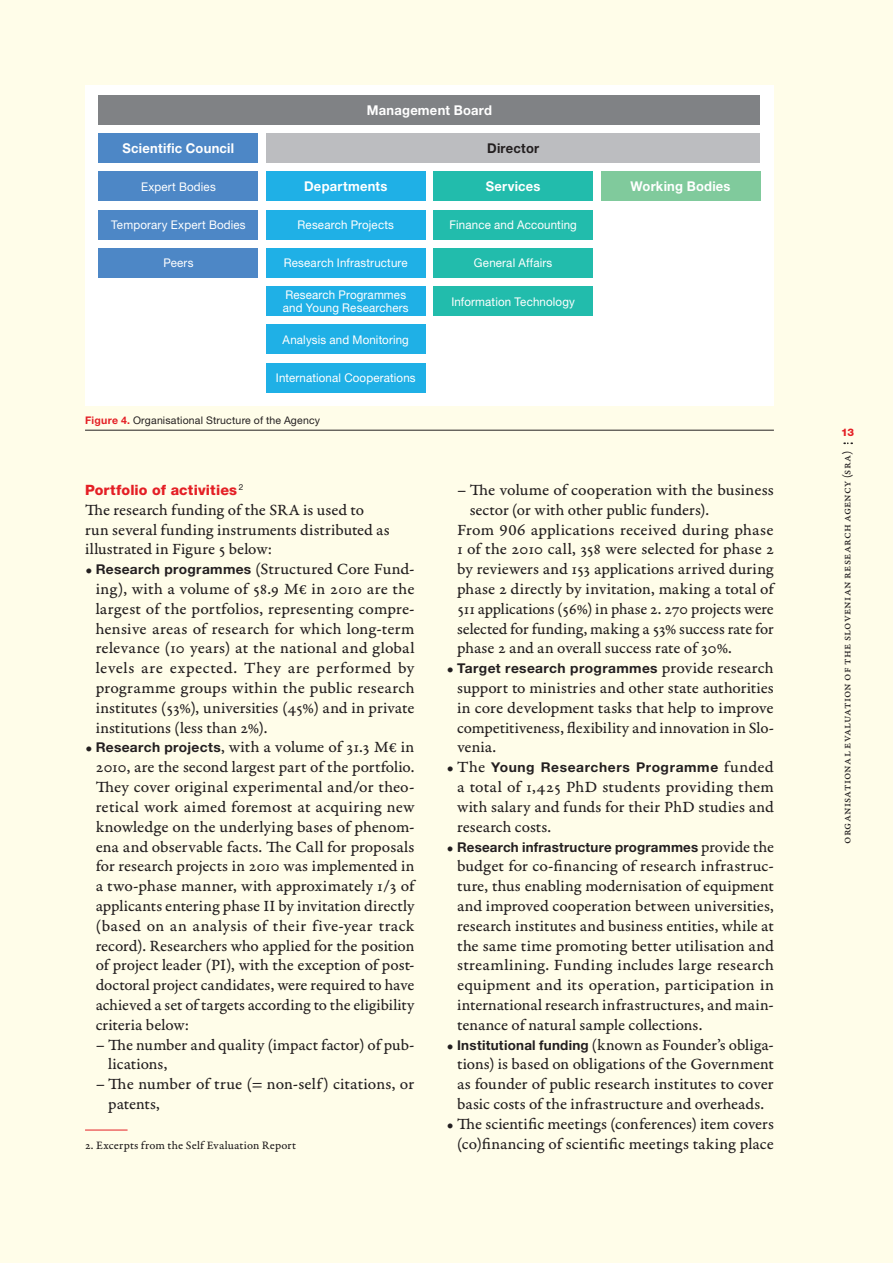
<style>
.page{position:relative;width:893px;height:1263px;background:#fffde9}
.page>*{position:absolute;margin:0;border:0;box-sizing:border-box;transform-origin:0 0}
.t1{font:16.5px/19.8px "Garamond Premr Pro Capt";letter-spacing:-.005em;color:#231f20;text-align:justify}
.t2{font:16.5px/19.8px "Garamond Premr Pro Capt";letter-spacing:.015em;color:#231f20}
.t3{font:800 14.25px "Helvetica Neue LT Std";letter-spacing:.01em;color:#e41f25}
.t4{font:700 13.5px "Helvetica Neue LT Std";letter-spacing:.025em;color:#231f20}
.t5{font:700 13.5px "Helvetica Neue LT Std";letter-spacing:.02em;color:#fff;scale:.96 1}
.t6{font:700 13.5px "Helvetica Neue LT Std";letter-spacing:.045em;color:#231f20}
.t7{font:700 13.5px "Helvetica Neue LT Std";letter-spacing:.025em;color:#231f20;scale:.96 1}
.t8{font:12px/12.8px "Helvetica Neue LT Std";letter-spacing:.015em;color:#fff;scale:.96 1}
.t9{font:12px "Garamond Premr Pro Capt";letter-spacing:.01em;color:#231f20}
.t10{font:10.5px "Helvetica Neue LT Std";letter-spacing:.015em;color:#231f20}
.t11{font:800 10.5px "Helvetica Neue LT Std";color:#e41f25}
.s1{font-weight:700;color:#e41f25}
.s2{font-family:"Helvetica Neue LT Std";font-weight:700;font-size:13.5px}
.s3{font-family:"Garamond Premr Pro Bd Capt"}
.s4{font-family:"Garamond Premr Pro Bd Capt";font-weight:400;font-size:16.5px}
.s5{font-family:"Garamond Premr Pro Capt";font-weight:400;font-size:16.5px}
</style>
<div class="page">
<svg style="left:844px;top:442px;width:8px;height:2px"></svg>
<div style="left:85px;top:85px;width:689px;height:320px;background:#fff"></div>
<hr style="left:85px;top:1130px;width:43px;height:1px;background:#e41f25">
<hr style="left:85px;top:430px;width:689px;height:1px;background:#231f20">
<div style="left:99px;top:95px;width:661px;height:30px;background:#808285"></div>
<div style="left:99px;top:133px;width:159px;height:30px;background:#4d87c6"></div>
<div style="left:266px;top:133px;width:494px;height:30px;background:#bcbdc0"></div>
<div style="left:266px;top:171px;width:159px;height:30px;background:#1fb0e6"></div>
<div style="left:266px;top:210px;width:159px;height:30px;background:#1fb0e6"></div>
<div style="left:266px;top:248px;width:159px;height:30px;background:#1fb0e6"></div>
<div style="left:266px;top:286px;width:159px;height:30px;background:#1fb0e6"></div>
<div style="left:266px;top:325px;width:159px;height:29px;background:#1fb0e6"></div>
<div style="left:266px;top:363px;width:159px;height:30px;background:#1fb0e6"></div>
<div style="left:434px;top:171px;width:159px;height:30px;background:#22bcac"></div>
<div style="left:434px;top:210px;width:159px;height:30px;background:#22bcac"></div>
<div style="left:434px;top:248px;width:159px;height:30px;background:#22bcac"></div>
<div style="left:434px;top:286px;width:159px;height:30px;background:#22bcac"></div>
<div style="left:601px;top:171px;width:159px;height:30px;background:#80ca9c"></div>
<div style="left:99px;top:171px;width:159px;height:30px;background:#4d87c6"></div>
<div style="left:99px;top:210px;width:159px;height:30px;background:#4d87c6"></div>
<div style="left:99px;top:248px;width:159px;height:30px;background:#4d87c6"></div>
<p class="t5" style="left:367px;top:101px;width:132px">Management Board</p>
<p class="t5" style="left:123px;top:140px;width:118px">Scientific Council</p>
<p class="t7" style="left:487px;top:140px;width:56px">Director</p>
<p class="t5" style="left:304px;top:178px;width:88px">Departments</p>
<p class="t8" style="left:298px;top:218px;width:102px">Research Projects</p>
<p class="t8" style="left:284px;top:256px;width:131px">Research Infrastructure</p>
<p class="t8" style="left:283px;top:288px;width:132px">Research Programmes and Young Researchers</p>
<p class="t8" style="left:283px;top:333px;width:133px">Analysis and Monitoring</p>
<p class="t8" style="left:276px;top:371px;width:147px">International Cooperations</p>
<p class="t5" style="left:486px;top:178px;width:59px">Services</p>
<p class="t8" style="left:449px;top:218px;width:134px">Finance and Accounting</p>
<p class="t8" style="left:474px;top:256px;width:83px">General Affairs</p>
<p class="t8" style="left:451px;top:295px;width:130px">Information Technology</p>
<p class="t8" style="left:141px;top:180px;width:79px">Expert Bodies</p>
<p class="t5" style="left:630px;top:178px;width:106px">Working Bodies</p>
<p class="t8" style="left:111px;top:218px;width:142px">Temporary Expert Bodies</p>
<p class="t8" style="left:163px;top:256px;width:33px">Peers</p>
<p class="t10" style="left:85px;top:414px;width:237px"><span class="s1">Figure 4.</span> Organisational Structure of the Agency</p>
<p class="t3" style="left:85px;top:481px;width:160px">Portfolio of activities <sup>2</sup></p>
<p class="t2" style="left:85px;top:500px;width:306px">The research funding of the SRA is used to run several funding instruments distributed as illustrated in Figure 5 below:</p>
<p class="t1" style="left:96px;top:560px;width:321px;text-indent:-11px">• <span class="s2">Research programmes</span> (Structured Core Fund&shy;ing), with a volume of 58.9 M€ in 2010 are the largest of the portfolios, representing compre&shy;hensive areas of research for which long-term relevance (10 years) at the national and global levels are expected. They are performed by programme groups within the public research institutes (53%), universities (45%) and in private institutions (less than 2%).</p>
<p class="t1" style="left:96px;top:738px;width:322px;text-indent:-11px"><span class="s3">•</span> <span class="s2">Research projects</span>, with a volume of 31.3 M€ in 2010, are the second largest part of the portfolio.<br>They cover original experimental and/or theo&shy;retical work aimed foremost at acquiring new knowledge on the underlying bases of phenom&shy;ena and observable facts. The Call for proposals for research projects in 2010 was implemented in a two-phase manner, with approximately 1/3 of applicants entering phase II by invitation directly (based on an analysis of their five-year track record). Researchers who applied for the position of project leader (PI), with the exception of post&shy;doctoral project candidates, were required to have achieved a set of targets according to the eligibility criteria below:</p>
<p class="t1" style="left:108px;top:1035px;width:308px;text-indent:-13px">– The number and quality (impact factor) of pub&shy;lications,</p>
<p class="t1" style="left:108px;top:1074px;width:308px;text-indent:-13px">– The number of true (= non-self) citations, or patents,</p>
<p class="t9" style="left:85px;top:1138px;width:213px">2. Excerpts from the Self Evaluation Report</p>
<p class="t1" style="left:457px;top:480px;width:318px">– The volume of cooperation with the business</p>
<p class="t1" style="left:470px;top:500px;width:241px">sector (or with other public funders).</p>
<p class="t1" style="left:457px;top:520px;width:318px">From 906 applications received during phase</p>
<p class="t1" style="left:457px;top:540px;width:318px">1 of the 2010 call, 358 were selected for phase 2</p>
<p class="t1" style="left:457px;top:560px;width:318px">by reviewers and 153 applications arrived during</p>
<p class="t1" style="left:457px;top:579px;width:320px">phase 2 directly by invitation, making a total of</p>
<p class="t1" style="left:457px;top:599px;width:318px">511 applications (56%) in phase 2. 270 projects were</p>
<p class="t1" style="left:457px;top:619px;width:318px">selected for funding, making a 53% success rate for</p>
<p class="t1" style="left:457px;top:639px;width:276px">phase 2 and an overall success rate of 30%.</p>
<p class="t4" style="left:446px;top:660px;width:329px"><span class="s4">•</span> Target research programmes <span class="s5">provide research</span></p>
<p class="t1" style="left:457px;top:678px;width:318px">support to ministries and other state authorities in core development tasks that help to improve competitiveness, flexibility and innovation in Slo&shy;venia.</p>
<p class="t6" style="left:446px;top:759px;width:329px"><span class="s5">• The</span> Young Researchers Programme <span class="s5">funded</span></p>
<p class="t1" style="left:457px;top:777px;width:318px">a total of 1,425 PhD students providing them with salary and funds for their PhD studies and research costs.</p>
<p class="t4" style="left:446px;top:838px;width:329px"><span class="s4">•</span> Research infrastructure programmes <span class="s5">provide the</span></p>
<p class="t1" style="left:457px;top:857px;width:318px">budget for co-financing of research infrastruc&shy;ture, thus enabling modernisation of equipment and improved cooperation between universities, research institutes and business entities, while at the same time promoting better utilisation and streamlining. Funding includes large research equipment and its operation, participation in international research infrastructures, and main&shy;tenance of natural sample collections.</p>
<p class="t1" style="left:457px;top:1035px;width:318px;text-indent:-11px"><span class="s3">•</span> <span class="s2">Institutional funding</span> (known as Founder’s obliga&shy;tions) is based on obligations of the Government as founder of public research institutes to cover basic costs of the infrastructure and overheads.</p>
<p class="t1" style="left:446px;top:1114px;width:329px;text-align:right">• The scientific meetings (conferences) item covers (co)financing of scientific meetings taking place</p>
<p class="t11" style="left:841px;top:426px;width:14px">13</p>
<p class="t9" style="left:840px;top:844px;width:394px;rotate:-90deg">Organisational Evaluation of the Slovenian Research Agency (SRA)</p>
</div>
